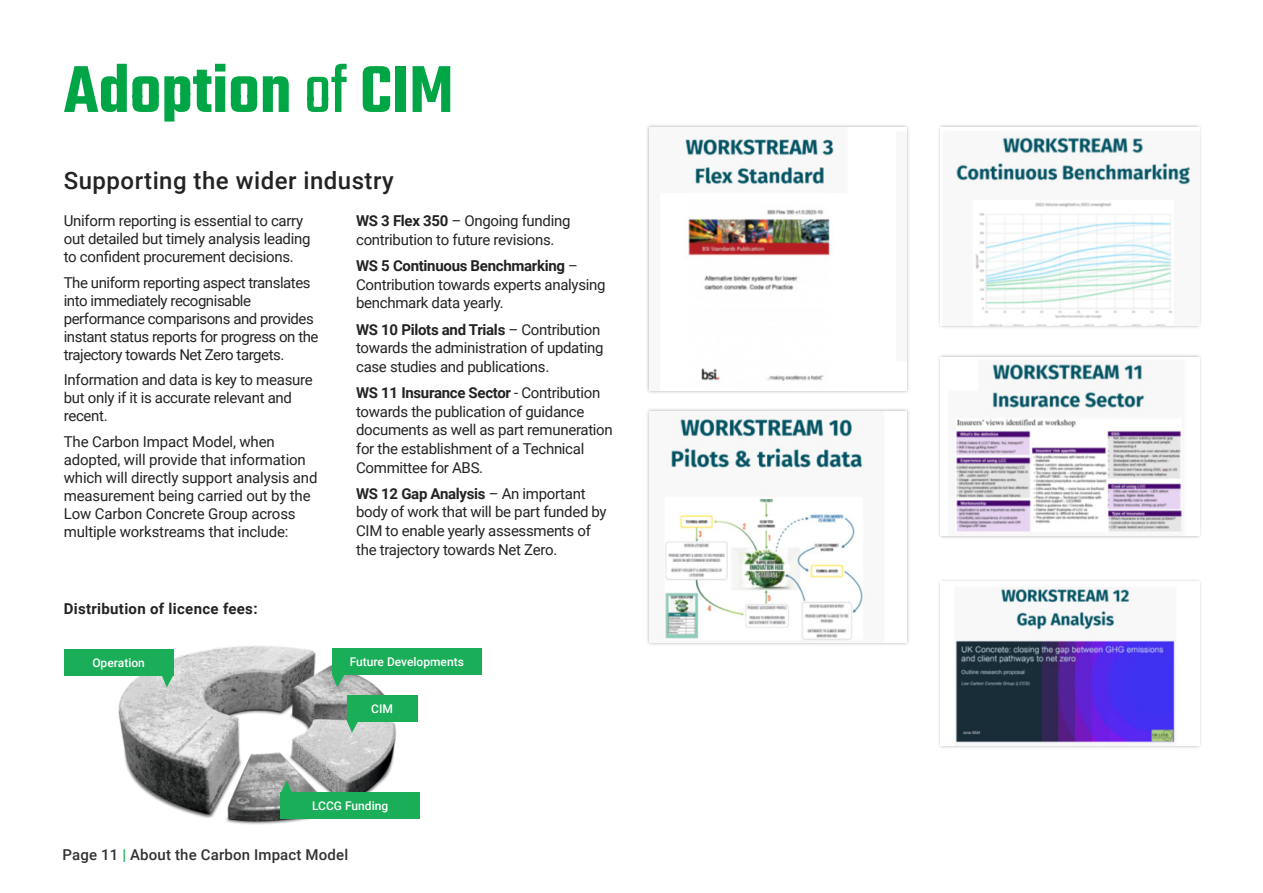
<style>
.page{position:relative;width:1263px;height:893px;background:#fff}
.page>*{position:absolute;margin:0;border:0;box-sizing:border-box;transform-origin:0 0}
.t1{font:600 72px "Teko";color:#00a545}
.t2{font:500 24px "Roboto";letter-spacing:.02em;color:#232323}
.t3{font:15px "Roboto";letter-spacing:-.02em;color:#232323}
.t4{font:700 15px "Roboto";letter-spacing:-.02em;color:#232323}
.t5{font:500 15px "Roboto";letter-spacing:.01em;color:#323232}
.t6{font:700 15px "Roboto";letter-spacing:.02em;color:#232323}
.t7{font:500 12px "Roboto";color:#fff}
.s1{font-weight:400}
.s2{font-weight:700}
.s3{font-weight:700;color:#19ae57}
</style>
<div class="page">
<img style="left:647px;top:125px;width:262px;height:268px">
<img style="left:649px;top:128px;width:258px;height:263px">
<img style="left:948px;top:359px;width:237px;height:177px">
<img style="left:647px;top:409px;width:262px;height:236px">
<img style="left:649px;top:411px;width:258px;height:231px">
<img style="left:954px;top:586px;width:224px;height:159px">
<img style="left:939px;top:125px;width:262px;height:203px">
<img style="left:941px;top:128px;width:258px;height:197px">
<img style="left:117px;top:646px;width:282px;height:179px">
<div style="left:332px;top:649px;width:149px;height:26px;background:#19ae57"></div>
<svg style="left:332px;top:675px;width:12px;height:12px"></svg>
<div style="left:347px;top:695px;width:71px;height:26px;background:#19ae57"></div>
<svg style="left:347px;top:721px;width:12px;height:12px"></svg>
<div style="left:280px;top:793px;width:140px;height:26px;background:#19ae57"></div>
<svg style="left:280px;top:781px;width:12px;height:12px"></svg>
<div style="left:64px;top:649px;width:110px;height:26px;background:#19ae57"></div>
<svg style="left:162px;top:675px;width:12px;height:12px"></svg>
<p class="t1" style="left:64px;top:43px;width:391px">Adoption <span class="s1">of</span> CIM</p>
<p class="t2" style="left:64px;top:171px;width:332px">Supporting the wider industry</p>
<p class="t3" style="left:64px;top:215px;width:241px">Uniform reporting is essential to carry</p>
<p class="t3" style="left:64px;top:233px;width:248px">out detailed but timely analysis leading</p>
<p class="t3" style="left:64px;top:251px;width:232px">to confident procurement decisions.</p>
<p class="t3" style="left:64px;top:276px;width:248px">The uniform reporting aspect translates</p>
<p class="t3" style="left:64px;top:294px;width:189px">into immediately recognisable</p>
<p class="t3" style="left:64px;top:312px;width:252px">performance comparisons and provides</p>
<p class="t3" style="left:64px;top:330px;width:256px">instant status reports for progress on the</p>
<p class="t3" style="left:64px;top:348px;width:222px">trajectory towards Net Zero targets.</p>
<p class="t3" style="left:64px;top:374px;width:250px">Information and data is key to measure</p>
<p class="t3" style="left:64px;top:392px;width:230px">but only if it is accurate relevant and</p>
<p class="t3" style="left:64px;top:410px;width:46px">recent.</p>
<p class="t3" style="left:64px;top:435px;width:213px">The Carbon Impact Model, when</p>
<p class="t3" style="left:64px;top:453px;width:244px">adopted, will provide that information</p>
<p class="t3" style="left:64px;top:471px;width:255px">which will directly support analysis and</p>
<p class="t3" style="left:64px;top:489px;width:248px">measurement being carried out by the</p>
<p class="t3" style="left:64px;top:507px;width:233px">Low Carbon Concrete Group across</p>
<p class="t3" style="left:64px;top:525px;width:226px">multiple workstreams that include:</p>
<p class="t3" style="left:356px;top:215px;width:216px"><span class="s2">WS 3 Flex 350</span> – Ongoing funding</p>
<p class="t3" style="left:356px;top:234px;width:200px">contribution to future revisions.</p>
<p class="t4" style="left:356px;top:260px;width:223px">WS 5 Continuous Benchmarking <span class="s1">–</span></p>
<p class="t3" style="left:356px;top:278px;width:251px">Contribution towards experts analysing</p>
<p class="t3" style="left:356px;top:297px;width:149px">benchmark data yearly.</p>
<p class="t4" style="left:356px;top:323px;width:246px">WS 10 Pilots and Trials <span class="s1">– Contribution</span></p>
<p class="t3" style="left:356px;top:342px;width:249px">towards the administration of updating</p>
<p class="t3" style="left:356px;top:361px;width:195px">case studies and publications.</p>
<p class="t4" style="left:356px;top:387px;width:246px">WS 11 Insurance Sector <span class="s1">- Contribution</span></p>
<p class="t3" style="left:356px;top:405px;width:230px">towards the publication of guidance</p>
<p class="t3" style="left:356px;top:424px;width:258px">documents as well as part remuneration</p>
<p class="t3" style="left:356px;top:443px;width:230px">for the establishment of a Technical</p>
<p class="t3" style="left:356px;top:461px;width:129px">Committee for ABS.</p>
<p class="t4" style="left:356px;top:488px;width:231px">WS 12 Gap Analysis <span class="s1">– An important</span></p>
<p class="t3" style="left:356px;top:506px;width:252px">body of work that will be part funded by</p>
<p class="t3" style="left:356px;top:525px;width:236px">CIM to enable yearly assessments of</p>
<p class="t3" style="left:356px;top:543px;width:203px">the trajectory towards Net Zero.</p>
<p class="t6" style="left:64px;top:603px;width:195px">Distribution of licence fees:</p>
<p class="t7" style="left:92px;top:658px;width:54px">Operation</p>
<p class="t7" style="left:350px;top:657px;width:116px">Future Developments</p>
<p class="t7" style="left:371px;top:703px;width:23px">CIM</p>
<p class="t7" style="left:312px;top:801px;width:78px">LCCG Funding</p>
<p class="t5" style="left:62px;top:848px;width:287px">Page 11 <span class="s3">|</span> About the Carbon Impact Model</p>
</div>
